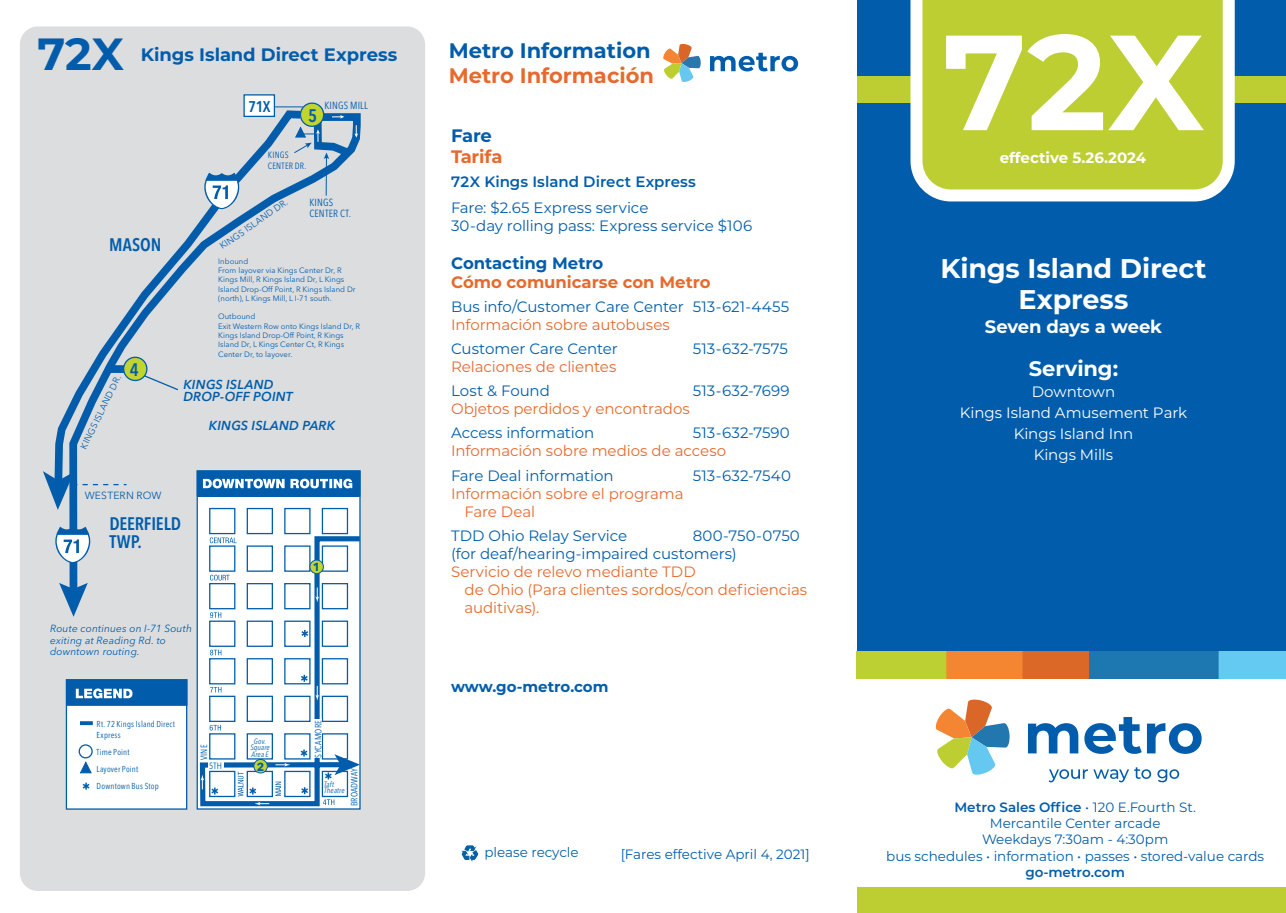
<style>
.page{position:relative;width:1286px;height:913px;background:#fff}
.page>*{position:absolute;margin:0;border:0;box-sizing:border-box;transform-origin:0 0}
.t1{font:700 135px "Montserrat";color:#fff}
.t2{font:700 45px "Montserrat";color:#015dab}
.t3{font:700 27px "Montserrat";letter-spacing:-.005em;color:#fff}
.t4{font:700 21px "Montserrat";color:#015dab}
.t5{font:700 21px "Montserrat";color:#e66a2e}
.t6{font:700 21px "Montserrat";letter-spacing:-.005em;color:#fff}
.t7{font:700 18px "Montserrat";letter-spacing:-.005em;color:#015dab}
.t8{font:600 condensed 18px/18px "Avenir Next LT Pro";letter-spacing:-.005em;color:#015dab}
.t9{font:700 18px "Montserrat";letter-spacing:-.005em;color:#fff}
.t10{font:700 18px "Montserrat";letter-spacing:-.01em;color:#e66a2e}
.t11{font:700 16.5px "Montserrat";letter-spacing:-.005em;color:#e66a2e}
.t12{font:700 16.5px "Montserrat";letter-spacing:-.005em;color:#015dab}
.t13{font:600 condensed 15.45px "Avenir Next LT Pro";color:#015dab}
.t14{font:15px "Montserrat";letter-spacing:-.005em;color:#015dab}
.t15{font:15px/18px "Montserrat";letter-spacing:-.005em;color:#e66a2e}
.t16{font:15px "Montserrat";letter-spacing:-.005em;color:#fff}
.t17{font:600 15px "Montserrat";letter-spacing:.005em;color:#015dab}
.t18{font:700 15px "Montserrat";color:#fff}
.t19{font:700 15px "Montserrat";color:#015dab}
.t20{font:15px "Montserrat";letter-spacing:.015em;color:#015dab}
.t21{font:13.5px/16.2px "Montserrat";color:#015dab;text-align:center}
.t22{font:13.5px "Montserrat";color:#0161aa}
.t23{font:italic 600 12.9px/12.9px "Avenir Next LT Pro";letter-spacing:.01em;color:#015dab}
.t24{font:700 11.55px "Avenir Next LT Pro";color:#015dab}
.t25{font:italic 10.35px/11.6px "Avenir Next LT Pro";letter-spacing:.015em;color:#015dab}
.t26{font:condensed 10.35px/10.4px "Avenir Next LT Pro";letter-spacing:.02em;color:#015dab}
.t27{font:10.35px "Avenir Next LT Pro";letter-spacing:.02em;color:#015dab}
.t28{font:condensed 9px/10.8px "Avenir Next LT Pro";letter-spacing:.02em;color:#015dab}
.t29{font:9px "Avenir Next LT Pro";color:#015dab}
.t30{font:condensed 8.55px/17.1px "Avenir Next LT Pro";letter-spacing:.02em;color:#015dab}
.t31{font:7.8px/9.3px "Avenir Next LT Pro";color:#015dab}
.t32{font:italic condensed 7.8px/6.4px "Avenir Next LT Pro";letter-spacing:.02em;color:#015dab;text-align:center}
.s1{font-weight:600}
</style>
<div class="page">
<div style="left:20px;top:26px;width:405px;height:864px;background:#dcdddf;border-radius:18px"></div>
<svg style="left:65px;top:616px;width:123px;height:193px"></svg>
<div style="left:66px;top:679px;width:121px;height:26px;background:#015dab"></div>
<svg style="left:76px;top:688px;width:56px;height:10px"></svg>
<svg style="left:80px;top:721px;width:13px;height:4px"></svg>
<div style="left:79px;top:744px;width:14px;height:14px;border:1px solid #015dab;border-radius:50%"></div>
<svg style="left:80px;top:761px;width:11px;height:12px"></svg>
<svg style="left:69px;top:109px;width:292px;height:492px"></svg>
<svg style="left:59px;top:583px;width:29px;height:33px"></svg>
<svg style="left:55px;top:526px;width:35px;height:37px"></svg>
<div style="left:300px;top:103px;width:23px;height:23px;background:#c1d42f;border-radius:50%"></div>
<div style="left:300px;top:102px;width:24px;height:25px;border:1px solid #015dab;border-radius:50%"></div>
<hr style="left:325px;top:157px;width:2px;height:39px;background:#015dab">
<svg style="left:308px;top:127px;width:21px;height:32px"></svg>
<svg style="left:332px;top:115px;width:12px;height:4px"></svg>
<svg style="left:354px;top:125px;width:4px;height:13px"></svg>
<div style="left:244px;top:95px;width:30px;height:21px;background:#fff"></div>
<div style="left:243px;top:94px;width:32px;height:23px;border:1px solid #015dab"></div>
<div style="left:197px;top:471px;width:163px;height:25px;background:#015dab"></div>
<div style="left:197px;top:470px;width:163px;height:26px;border:1px solid #015dab"></div>
<svg style="left:308px;top:478px;width:44px;height:10px"></svg>
<svg style="left:197px;top:533px;width:164px;height:275px;background:#d4e3ef"></svg>
<svg style="left:83px;top:782px;width:6px;height:7px"></svg>
<svg style="left:54px;top:106px;width:254px;height:384px"></svg>
<svg style="left:43px;top:471px;width:83px;height:39px"></svg>
<svg style="left:204px;top:173px;width:35px;height:36px"></svg>
<svg style="left:461px;top:845px;width:17px;height:16px"></svg>
<svg style="left:710px;top:53px;width:88px;height:18px"></svg>
<svg style="left:663px;top:43px;width:37px;height:39px"></svg>
<div style="left:857px;top:0;width:428px;height:651px;background:#015dab"></div>
<div style="left:857px;top:76px;width:428px;height:27px;background:#bdce33"></div>
<svg style="left:1028px;top:723px;width:50px;height:30px"></svg>
<svg style="left:1084px;top:717px;width:117px;height:36px"></svg>
<svg style="left:1048px;top:769px;width:39px;height:13px"></svg>
<svg style="left:1093px;top:767px;width:57px;height:15px"></svg>
<svg style="left:1157px;top:769px;width:22px;height:13px"></svg>
<svg style="left:935px;top:699px;width:74px;height:76px"></svg>
<svg style="left:910px;top:0;width:324px;height:201px;background:#c1d14c"></svg>
<div style="left:857px;top:887px;width:428px;height:25px;background:#bdce33"></div>
<img style="left:856px;top:651px;width:429px;height:27px">
<p class="t2" style="left:37px;top:22px;width:88px">72X</p>
<p class="t7" style="left:141px;top:42px;width:258px">Kings Island Direct Express</p>
<p class="t8" style="left:109px;top:236px;width:54px">MASON</p>
<p class="t29" style="left:78px;top:446px;width:82px;rotate:-64deg">KINGS ISLAND DR.</p>
<p class="t8" style="left:130px;top:360px;width:11px">4</p>
<p class="t27" style="left:85px;top:489px;width:78px">WESTERN ROW</p>
<p class="t13" style="left:248px;top:97px;width:24px">71X</p>
<p class="t8" style="left:308px;top:106px;width:11px">5</p>
<p class="t26" style="left:324px;top:100px;width:45px">KINGS MILL</p>
<p class="t28" style="left:268px;top:150px;width:40px">KINGS<br>CENTER DR.</p>
<p class="t29" style="left:217px;top:243px;width:82px;rotate:-35deg">KINGS ISLAND DR.</p>
<p class="t26" style="left:309px;top:197px;width:43px">KINGS<br>CENTER CT.</p>
<p class="t31" style="left:218px;top:256px;width:139px">Inbound<br>From layover via Kings Center Dr, R<br>Kings Mill, R Kings Island Dr, L Kings<br>Island Drop-Off Point, R Kings Island Dr (north), L Kings Mill, L I-71 south.</p>
<p class="t31" style="left:218px;top:312px;width:143px">Outbound<br>Exit Western Row onto Kings Island Dr, R<br>Kings Island Drop-Off Point, R Kings<br>Island Dr, L Kings Center Ct, R Kings<br>Center Dr, to layover.</p>
<p class="t23" style="left:183px;top:377px;width:111px">KINGS ISLAND<br>DROP-OFF POINT</p>
<p class="t23" style="left:209px;top:419px;width:128px">KINGS ISLAND PARK</p>
<p class="t8" style="left:109px;top:514px;width:73px">DEERFIELD<br>TWP.</p>
<p class="t25" style="left:50px;top:622px;width:143px">Route continues on I-71 South exiting at Reading Rd. to downtown routing.</p>
<p class="t30" style="left:97px;top:719px;width:80px;line-height:10.2px">Rt. 72 Kings Island Direct<br>Express</p>
<p class="t30" style="left:97px;top:743px;width:64px">Time Point<br>Layover Point<br>Downtown Bus Stop</p>
<p class="t28" style="left:198px;top:760px;width:17px;rotate:-90deg">VINE</p>
<p class="t28" style="left:209px;top:760px;width:15px">5TH</p>
<p class="t32" style="left:250px;top:737px;width:21px">Gov.<br>Square<br>Area E</p>
<p class="t24" style="left:257px;top:759px;width:9px">2</p>
<p class="t24" style="left:313px;top:560px;width:9px">1</p>
<p class="t28" style="left:313px;top:757px;width:39px;rotate:-90deg">SYCAMORE</p>
<p class="t28" style="left:349px;top:806px;width:40px;rotate:-90deg">BROADWAY</p>
<p class="t32" style="left:324px;top:780px;width:22px;text-align:left">Taft<br>Theatre</p>
<p class="t4" style="left:448px;top:35px;width:203px">Metro Information</p>
<p class="t5" style="left:448px;top:60px;width:207px">Metro Información</p>
<p class="t7" style="left:451px;top:122px;width:42px">Fare</p>
<p class="t10" style="left:451px;top:144px;width:53px">Tarifa</p>
<p class="t17" style="left:451px;top:171px;width:246px">72X Kings Island Direct Express</p>
<p class="t14" style="left:451px;top:197px;width:199px">Fare: $2.65 Express service</p>
<p class="t14" style="left:451px;top:215px;width:302px">30-day rolling pass: Express service $106</p>
<p class="t12" style="left:451px;top:251px;width:154px">Contacting Metro</p>
<p class="t11" style="left:451px;top:270px;width:261px">Cómo comunicarse con Metro</p>
<p class="t14" style="left:451px;top:297px;width:340px">Bus info/Customer Care Center 513-621-4455</p>
<p class="t15" style="left:451px;top:315px;width:220px">Información sobre autobuses</p>
<p class="t14" style="left:451px;top:339px;width:168px">Customer Care Center</p>
<p class="t14" style="left:692px;top:339px;width:97px">513-632-7575</p>
<p class="t15" style="left:451px;top:357px;width:167px">Relaciones de clientes</p>
<p class="t14" style="left:451px;top:381px;width:100px">Lost &amp; Found</p>
<p class="t14" style="left:692px;top:381px;width:98px">513-632-7699</p>
<p class="t15" style="left:451px;top:399px;width:240px">Objetos perdidos y encontrados</p>
<p class="t14" style="left:451px;top:423px;width:145px">Access information</p>
<p class="t14" style="left:692px;top:423px;width:99px">513-632-7590</p>
<p class="t15" style="left:451px;top:441px;width:277px">Información sobre medios de acceso</p>
<p class="t14" style="left:451px;top:465px;width:164px">Fare Deal information</p>
<p class="t20" style="left:692px;top:465px;width:100px">513-632-7540</p>
<p class="t15" style="left:451px;top:483px;width:234px">Información sobre el programa</p>
<p class="t15" style="left:464px;top:501px;width:72px">Fare Deal</p>
<p class="t14" style="left:451px;top:525px;width:178px">TDD Ohio Relay Service</p>
<p class="t14" style="left:692px;top:525px;width:109px">800-750-0750</p>
<p class="t14" style="left:451px;top:543px;width:287px">(for deaf/hearing-impaired customers)</p>
<p class="t15" style="left:451px;top:561px;width:246px">Servicio de relevo mediante TDD</p>
<p class="t15" style="left:464px;top:579px;width:344px">de Ohio (Para clientes sordos/con deficiencias auditivas).</p>
<p class="t19" style="left:451px;top:676px;width:159px">www.go-metro.com</p>
<p class="t22" style="left:484px;top:842px;width:96px">please recycle</p>
<p class="t21" style="left:620px;top:845px;width:190px">[Fares effective April 4, 2021]</p>
<p class="t1" style="left:942px;top:-15px;width:263px">72X</p>
<p class="t18" style="left:999px;top:146px;width:148px">effective 5.26.2024</p>
<p class="t3" style="left:940px;top:249px;width:268px">Kings Island Direct</p>
<p class="t3" style="left:1018px;top:279px;width:111px">Express</p>
<p class="t9" style="left:984px;top:313px;width:179px">Seven days a week</p>
<p class="t6" style="left:1028px;top:353px;width:91px">Serving:</p>
<p class="t16" style="left:1031px;top:381px;width:85px">Downtown</p>
<p class="t16" style="left:959px;top:402px;width:229px">Kings Island Amusement Park</p>
<p class="t16" style="left:1013px;top:423px;width:121px">Kings Island Inn</p>
<p class="t16" style="left:1033px;top:444px;width:81px">Kings Mills</p>
<p class="t21" style="left:886px;top:798px;width:379px"><span class="s1">Metro Sales Office</span> • 120 E.Fourth St.<br>Mercantile Center arcade<br>Weekdays 7:30am - 4:30pm<br>bus schedules • information • passes • stored-value cards <span class="s1">go-metro.com</span></p>
</div>
